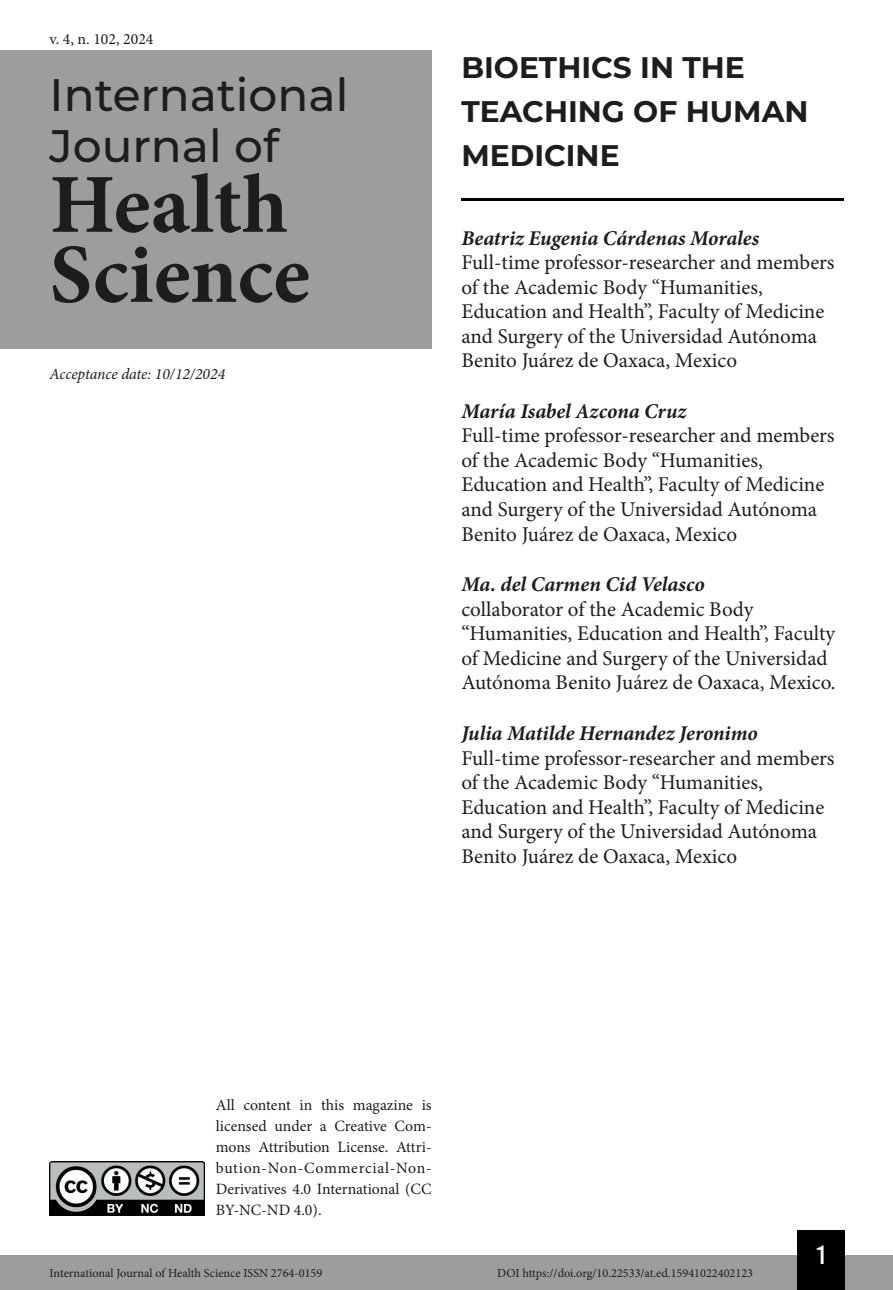
<style>
.page{position:relative;width:893px;height:1290px;background:#fff}
.page>*{position:absolute;margin:0;border:0;box-sizing:border-box;transform-origin:0 0}
.t1{font:700 84px/70px "Minion Pro";color:#1d1d1b}
.t2{font:500 45.5px/50.8px "Montserrat";color:#1d1d1b}
.Título_Artigo{font:700 29.75px/43.8px "Montserrat";color:#1d1d1b}
.t3{font:26.25px "Bebas Kai";color:#fff}
.Infos_autor{font:21px/24.5px "Minion Pro";color:#1d1d1b}
.Autor{font:italic 700 21px "Minion Pro";letter-spacing:-.005em;color:#1d1d1b}
.t4{font:15.75px/21px "Minion Pro";color:#1d1d1b;text-align:justify}
.v__n___Ano{font:italic 15.75px "Minion Pro";letter-spacing:-.005em;color:#1d1d1b}
.t5{font:12.25px "Minion Pro";color:#1d1d1b}
</style>
<div class="page">
<div style="left:0;top:1255px;width:893px;height:35px;background:#9d9d9d"></div>
<div style="left:797px;top:1230px;width:48px;height:60px;background:#000"></div>
<img style="left:50px;top:1161px;width:154px;height:54px">
<div style="left:0;top:50px;width:432px;height:298px;background:#9d9d9d"></div>
<hr style="left:461px;top:198px;width:382px;height:2px;background:#000">
<p class="t4" style="left:50px;top:28px;width:105px">v. 4, n. 102, 2024</p>
<h2 class="t2" style="left:50px;top:68px;width:300px">International<br>Journal of</h2>
<h1 class="t1" style="left:50px;top:169px;width:262px">Health<br>Science</h1>
<p class="v__n___Ano" style="left:50px;top:363px;width:177px">Acceptance date: 10/12/2024</p>
<p class="Título_Artigo" style="left:461px;top:44px;width:349px">BIOETHICS IN THE<br>TEACHING OF HUMAN<br>MEDICINE</p>
<p class="Autor" style="left:461px;top:223px;width:299px">Beatriz Eugenia Cárdenas Morales</p>
<p class="Infos_autor" style="left:461px;top:250px;width:375px">Full-time professor-researcher and members of the Academic Body “Humanities, Education and Health”, Faculty of Medicine and Surgery of the Universidad Autónoma Benito Juárez de Oaxaca, Mexico</p>
<p class="Autor" style="left:461px;top:396px;width:226px">María Isabel Azcona Cruz</p>
<p class="Infos_autor" style="left:461px;top:424px;width:375px">Full-time professor-researcher and members of the Academic Body “Humanities, Education and Health”, Faculty of Medicine and Surgery of the Universidad Autónoma Benito Juárez de Oaxaca, Mexico</p>
<p class="Autor" style="left:461px;top:569px;width:245px">Ma. del Carmen Cid Velasco</p>
<p class="Infos_autor" style="left:461px;top:597px;width:376px">collaborator of the Academic Body “Humanities, Education and Health”, Faculty of Medicine and Surgery of the Universidad Autónoma Benito Juárez de Oaxaca, Mexico.</p>
<p class="Autor" style="left:461px;top:718px;width:298px">Julia Matilde Hernandez Jeronimo</p>
<p class="Infos_autor" style="left:461px;top:746px;width:375px">Full-time professor-researcher and members of the Academic Body “Humanities, Education and Health”, Faculty of Medicine and Surgery of the Universidad Autónoma Benito Juárez de Oaxaca, Mexico</p>
<p class="t4" style="left:216px;top:1095px;width:217px">All content in this magazine is licensed under a Creative Com&shy;mons Attribution License. Attri&shy;bution-Non-Commercial-Non-Derivatives 4.0 International (CC BY-NC-ND 4.0).</p>
<p class="t3" style="left:817px;top:1241px;width:10px">1</p>
<p class="t5" style="left:50px;top:1265px;width:274px">International Journal of Health Science ISSN 2764-0159</p>
<p class="t5" style="left:497px;top:1265px;width:257px">DOI https://doi.org/10.22533/at.ed.15941022402123</p>
</div>
